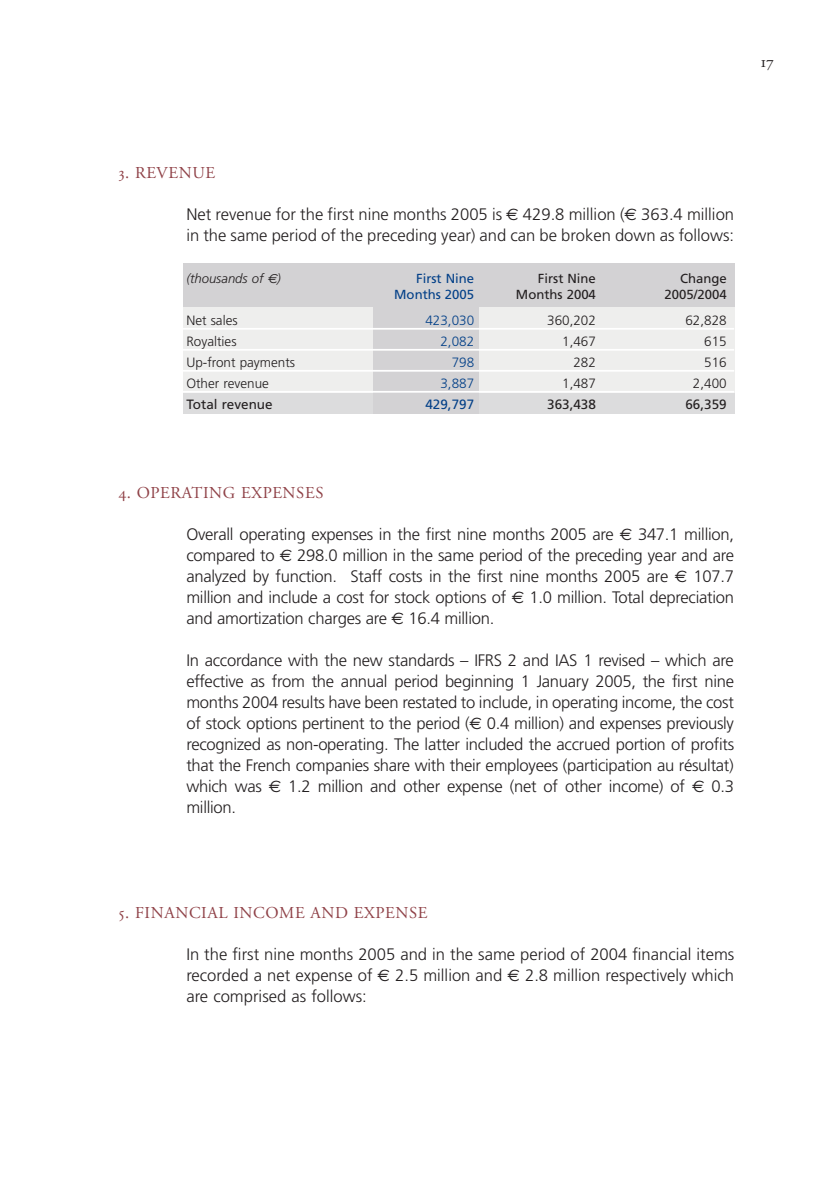
<style>
.page{position:relative;width:829px;height:1191px;background:#fff}
.page>*{position:absolute;margin:0;border:0;box-sizing:border-box;transform-origin:0 0}
.t1{font:300 16.62px/21px "Frutiger";color:#231f20;text-align:justify}
.t2{font:16.62px "Adobe Garamond Regular SC";letter-spacing:.035em;color:#8f4147}
.t3{font:300 13.47px "Frutiger";color:#231f20}
.t4{font:13.47px "Frutiger";color:#231f20}
.t5{font:300 13.47px "Frutiger";color:#034088}
.t6{font:13.47px "Frutiger";color:#034088}
.t7{font:13.12px "Frutiger";color:#231f20}
.t8{font:13.12px "Frutiger";color:#034088}
.t9{font:italic 300 13.12px "Frutiger";color:#231f20}
.s1{font-family:"Euro Sans";font-weight:400}
</style>
<div class="page">
<svg style="left:183px;top:263px;width:552px;height:151px;background:#e1e1e1"></svg>
<p class="t2" style="left:118px;top:166px;width:98px">3. REVENUE</p>
<p class="t1" style="left:186px;top:205px;width:549px">Net revenue for the first nine months 2005 is <span class="s1">€</span> 429.8 million (<span class="s1">€</span> 363.4 million in the same period of the preceding year) and can be broken down as follows:</p>
<p class="t9" style="left:186px;top:273px;width:96px">(thousands of <span class="s1">€</span>)</p>
<p class="t8" style="left:416px;top:273px;width:59px">First Nine</p>
<p class="t7" style="left:537px;top:273px;width:59px">First Nine</p>
<p class="t7" style="left:679px;top:273px;width:48px">Change</p>
<p class="t8" style="left:394px;top:289px;width:81px">Months 2005</p>
<p class="t7" style="left:515px;top:289px;width:81px">Months 2004</p>
<p class="t7" style="left:664px;top:289px;width:64px">2005/2004</p>
<p class="t3" style="left:186px;top:315px;width:53px">Net sales</p>
<p class="t5" style="left:425px;top:315px;width:50px">423,030</p>
<p class="t3" style="left:547px;top:315px;width:50px">360,202</p>
<p class="t3" style="left:685px;top:315px;width:43px">62,828</p>
<p class="t3" style="left:186px;top:336px;width:52px">Royalties</p>
<p class="t5" style="left:440px;top:336px;width:35px">2,082</p>
<p class="t3" style="left:562px;top:336px;width:35px">1,467</p>
<p class="t3" style="left:703px;top:336px;width:24px">615</p>
<p class="t3" style="left:186px;top:357px;width:110px">Up-front payments</p>
<p class="t5" style="left:451px;top:357px;width:24px">798</p>
<p class="t3" style="left:573px;top:357px;width:24px">282</p>
<p class="t3" style="left:703px;top:357px;width:24px">516</p>
<p class="t3" style="left:186px;top:378px;width:84px">Other revenue</p>
<p class="t5" style="left:440px;top:378px;width:35px">3,887</p>
<p class="t3" style="left:562px;top:378px;width:35px">1,487</p>
<p class="t3" style="left:692px;top:378px;width:35px">2,400</p>
<p class="t4" style="left:186px;top:399px;width:88px">Total revenue</p>
<p class="t6" style="left:425px;top:399px;width:50px">429,797</p>
<p class="t4" style="left:547px;top:399px;width:50px">363,438</p>
<p class="t4" style="left:685px;top:399px;width:43px">66,359</p>
<p class="t2" style="left:118px;top:486px;width:206px">4. OPERATING EXPENSES</p>
<p class="t1" style="left:186px;top:525px;width:549px">Overall operating expenses in the first nine months 2005 are <span class="s1">€</span> 347.1 million, compared to <span class="s1">€</span> 298.0 million in the same period of the preceding year and are analyzed by function. Staff costs in the first nine months 2005 are <span class="s1">€</span> 107.7 million and include a cost for stock options of <span class="s1">€</span> 1.0 million. Total depreciation and amortization charges are <span class="s1">€</span> 16.4 million.</p>
<p class="t1" style="left:186px;top:651px;width:549px">In accordance with the new standards – IFRS 2 and IAS 1 revised – which are effective as from the annual period beginning 1 January 2005, the first nine months 2004 results have been restated to include, in operating income, the cost of stock options pertinent to the period (<span class="s1">€</span> 0.4 million) and expenses previously recognized as non-operating. The latter included the accrued portion of profits that the French companies share with their employees (participation au résultat) which was <span class="s1">€</span> 1.2 million and other expense (net of other income) of <span class="s1">€</span> 0.3 million.</p>
<p class="t2" style="left:118px;top:906px;width:310px">5. FINANCIAL INCOME AND EXPENSE</p>
<p class="t1" style="left:186px;top:945px;width:549px">In the first nine months 2005 and in the same period of 2004 financial items recorded a net expense of <span class="s1">€</span> 2.5 million and <span class="s1">€</span> 2.8 million respectively which are comprised as follows:</p>
</div>
